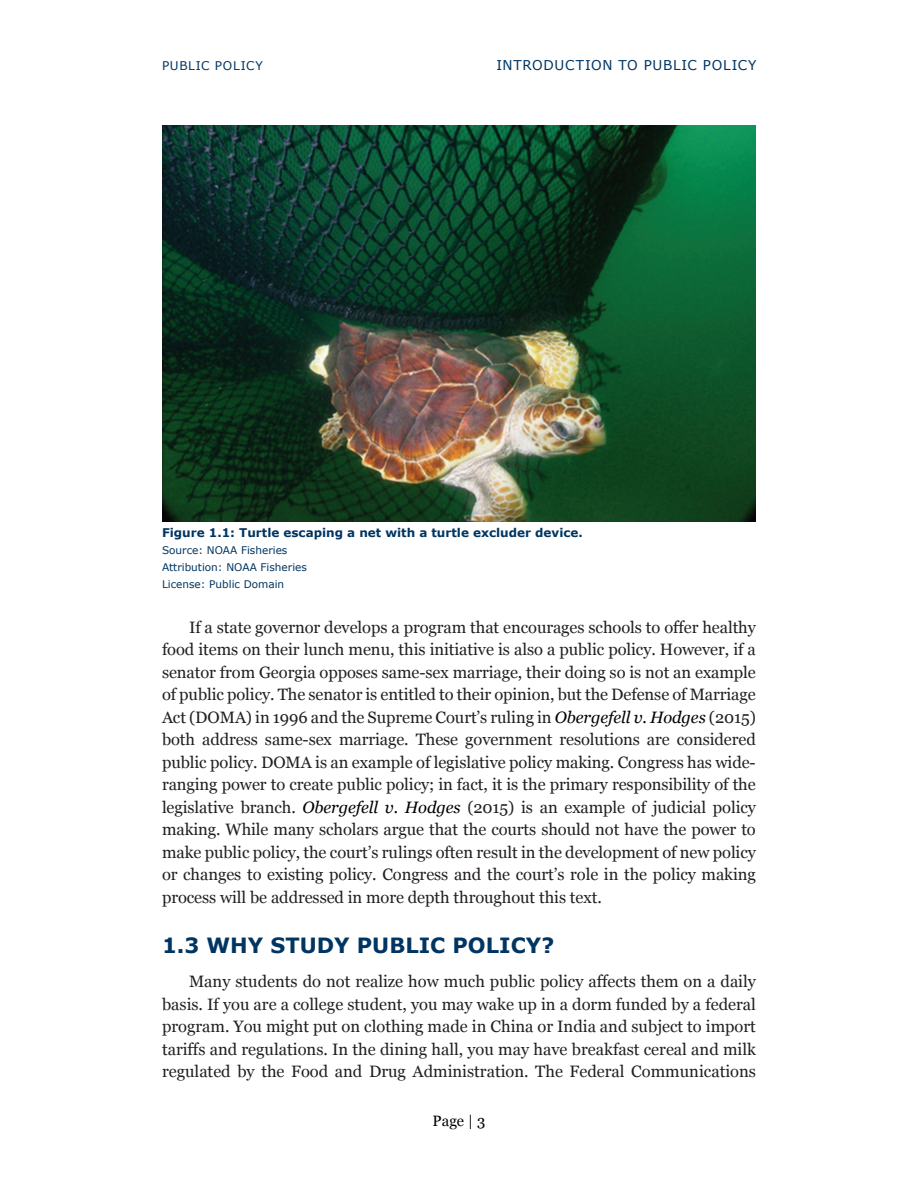
<style>
.page{position:relative;width:918px;height:1188px;background:#fff}
.page>*{position:absolute;margin:0;border:0;box-sizing:border-box;transform-origin:0 0}
.t1{font:700 21px "Verdana";color:#003562}
.t2{font:16.5px/22.5px "Georgia";color:#231f20;text-align:justify}
.t3{font:15px "Georgia";color:#000}
.t4{font:13.5px "Verdana";letter-spacing:.05em;color:#003562}
.t5{font:700 12px "Verdana";color:#003562}
.t6{font:12px "Verdana";letter-spacing:.055em;color:#003562}
.t7{font:10.5px/16.8px "Verdana";color:#003562}
.s1{font-style:italic;color:#000}
</style>
<div class="page">
<img style="left:162px;top:126px;width:594px;height:396px">
<p class="t6" style="left:162px;top:58px;width:102px">PUBLIC POLICY</p>
<p class="t4" style="left:496px;top:57px;width:262px">INTRODUCTION TO PUBLIC POLICY</p>
<p class="t5" style="left:162px;top:525px;width:422px">Figure 1.1: Turtle escaping a net with a turtle excluder device.</p>
<p class="t7" style="left:162px;top:542px;width:146px">Source: NOAA Fisheries<br>Attribution: NOAA Fisheries<br>License: Public Domain</p>
<p class="t2" style="left:162px;top:615px;width:596px;text-indent:27px">If a state governor develops a program that encourages schools to offer healthy food items on their lunch menu, this initiative is also a public policy. However, if a senator from Georgia opposes same-sex marriage, their doing so is not an example of public policy. The senator is entitled to their opinion, but the Defense of Marriage Act (DOMA) in 1996 and the Supreme Court’s ruling in <span class="s1">Obergefell v. Hodges</span> (2015) both address same-sex marriage. These government resolutions are considered public policy. DOMA is an example of legislative policy making. Congress has wide&shy;ranging power to create public policy; in fact, it is the primary responsibility of the legislative branch. <span class="s1">Obergefell v. Hodges</span> (2015) is an example of judicial policy making. While many scholars argue that the courts should not have the power to make public policy, the court’s rulings often result in the development of new policy or changes to existing policy. Congress and the court’s role in the policy making process will be addressed in more depth throughout this text.</p>
<p class="t1" style="left:162px;top:932px;width:394px">1.3 WHY STUDY PUBLIC POLICY?</p>
<p class="t2" style="left:162px;top:969px;width:596px;text-indent:27px">Many students do not realize how much public policy affects them on a daily basis. If you are a college student, you may wake up in a dorm funded by a federal program. You might put on clothing made in China or India and subject to import tariffs and regulations. In the dining hall, you may have breakfast cereal and milk regulated by the Food and Drug Administration. The Federal Communications</p>
<p class="t3" style="left:433px;top:1109px;width:54px">Page | 3</p>
</div>
